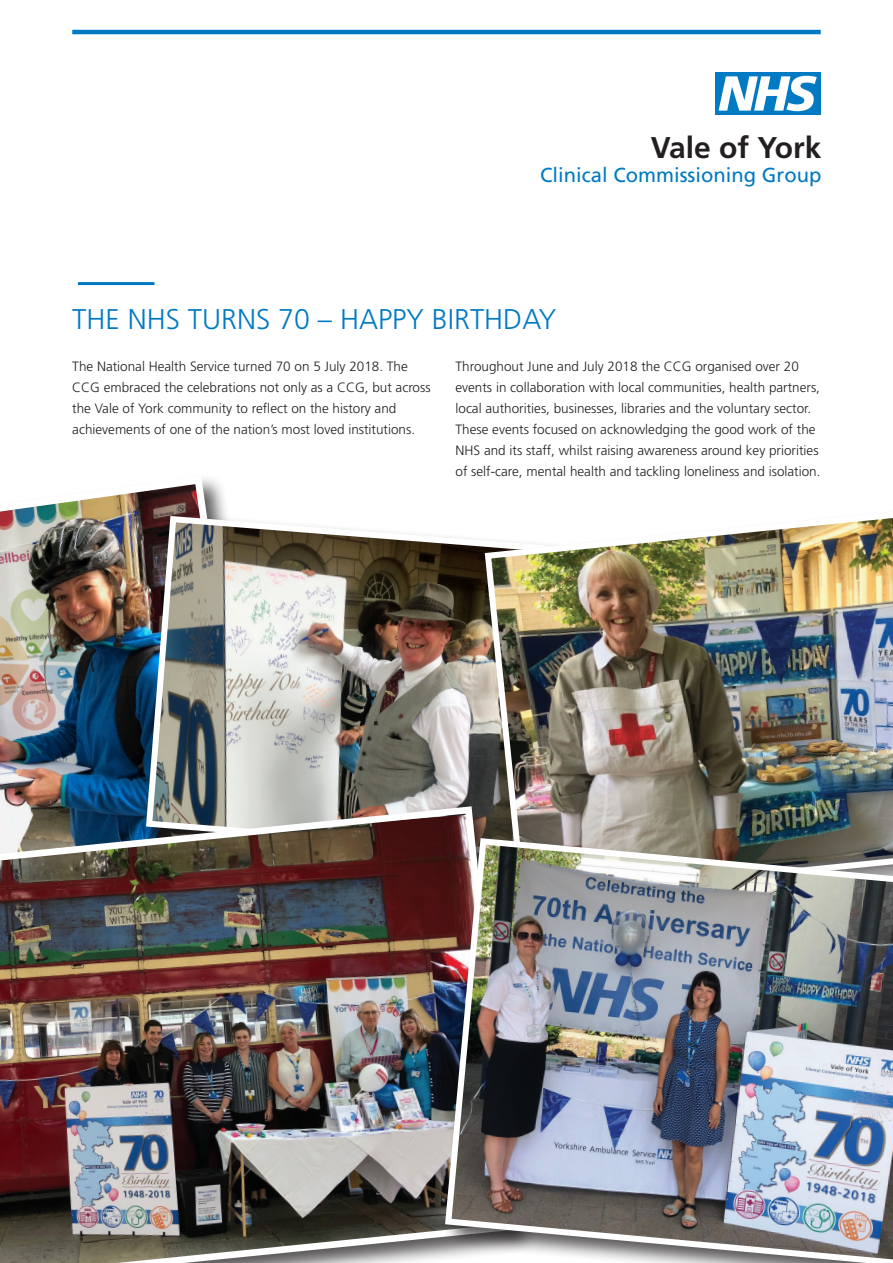
<style>
.page{position:relative;width:893px;height:1263px;background:#fff}
.page>*{position:absolute;margin:0;border:0;box-sizing:border-box;transform-origin:0 0}
.t1{font:700 30px "Frutiger";color:#231f20}
.Blue_Caps_Header{font:300 28.5px "Frutiger";color:#007ac2}
.t2{font:20.25px "Frutiger";color:#007ac2}
.body_text{font:300 13.5px/21px "Frutiger";color:#231f20}
</style>
<div class="page">
<div style="left:716px;top:72px;width:105px;height:43px;background:#007ac2"></div>
<svg style="left:719px;top:76px;width:98px;height:35px"></svg>
<hr style="left:72px;top:30px;width:749px;height:4px;background:#007ac2">
<img style="left:0;top:478px;width:226px;height:325px">
<img style="left:143px;top:513px;width:338px;height:290px">
<img style="left:481px;top:518px;width:412px;height:317px">
<img style="left:0;top:803px;width:518px;height:460px">
<img style="left:442px;top:835px;width:451px;height:428px">
<hr style="left:78px;top:282px;width:76px;height:3px;background:#007ac2">
<h1 class="t1" style="left:651px;top:130px;width:172px">Vale of York</h1>
<h3 class="t2" style="left:540px;top:163px;width:283px">Clinical Commissioning Group</h3>
<p class="Blue_Caps_Header" style="left:72px;top:303px;width:486px">THE NHS TURNS 70 – HAPPY BIRTHDAY</p>
<p class="body_text" style="left:72px;top:355px;width:360px">The National Health Service turned 70 on 5 July 2018. The CCG embraced the celebrations not only as a CCG, but across the Vale of York community to reflect on the history and achievements of one of the nation’s most loved institutions.</p>
<p class="body_text" style="left:455px;top:355px;width:367px">Throughout June and July 2018 the CCG organised over 20 events in collaboration with local communities, health partners, local authorities, businesses, libraries and the voluntary sector.<br>These events focused on acknowledging the good work of the NHS and its staff, whilst raising awareness around key priorities of self-care, mental health and tackling loneliness and isolation.</p>
</div>
